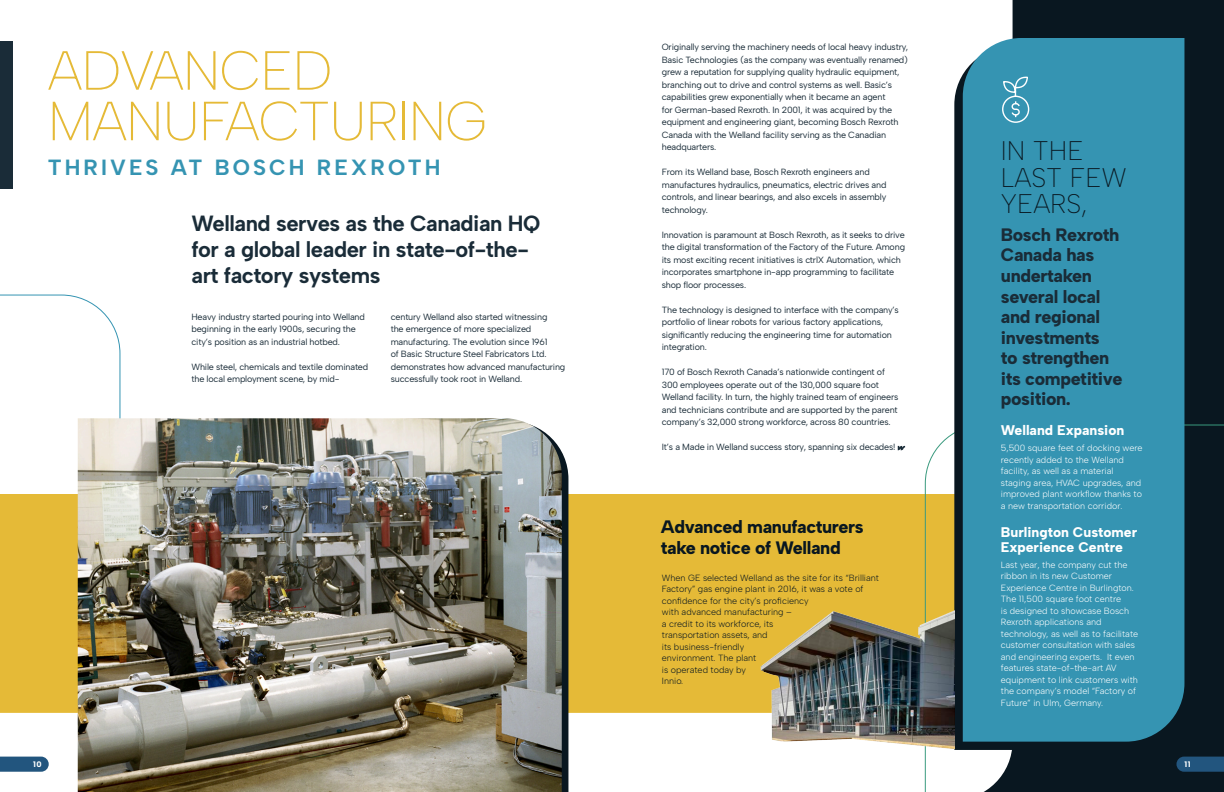
<style>
.page{position:relative;width:1224px;height:792px;background:#fff}
.page>*{position:absolute;margin:0;border:0;box-sizing:border-box;transform-origin:0 0}
.t1{font:200 55px "Albert Sans";letter-spacing:-.02em;color:#e5ba37}
.t2{font:200 26.9px/26.4px "Albert Sans";color:#091720}
.t3{font:700 22px/26px "Albert Sans";letter-spacing:-.02em;color:#1a2c38}
.t4{font:700 22px "Albert Sans";letter-spacing:.14em;color:#3594b2}
.t5{font:800 18px/20.6px "Albert Sans";letter-spacing:-.02em;color:#1a2c38}
.t6{font:800 18px/20.6px "Albert Sans";letter-spacing:-.02em;color:#091720}
.t7{font:800 14px "Albert Sans";color:#fff}
.t8{font:9px/12.5px "Albert Sans";letter-spacing:-.02em;color:#1a2c38}
.t9{font:300 9px/11.5px "Albert Sans";color:#fff}
.t10{font:300 9px/11.5px "Albert Sans";color:#091720}
.t11{font:800 8px "Albert Sans";color:#fff}
</style>
<div class="page">
<div style="left:0;top:42px;width:12px;height:147px;background:#1a2c38"></div>
<div style="left:785px;top:0;width:439px;height:792px;background:#091720"></div>
<div style="left:785px;top:0;width:228px;height:792px;background:#fff"></div>
<div style="left:568px;top:494px;width:357px;height:219px;background:#e5ba37"></div>
<svg style="left:925px;top:424px;width:299px;height:368px"></svg>
<svg style="left:954px;top:46px;width:222px;height:704px"></svg>
<div style="left:963px;top:38px;width:221px;height:704px;background:#3594b2"></div>
<svg style="left:0;top:294px;width:121px;height:498px"></svg>
<svg style="left:898px;top:446px;width:7px;height:5px"></svg>
<svg style="left:1001px;top:76px;width:29px;height:49px"></svg>
<svg style="left:1176px;top:757px;width:48px;height:15px"></svg>
<img style="left:740px;top:601px;width:214px;height:156px">
<img style="left:78px;top:418px;width:484px;height:374px">
<p class="t1" style="left:48px;top:37px;width:286px">ADVANCED</p>
<p class="t1" style="left:48px;top:88px;width:441px">MANUFACTURING</p>
<p class="t4" style="left:48px;top:154px;width:395px">THRIVES AT BOSCH REXROTH</p>
<p class="t3" style="left:191px;top:210px;width:350px">Welland serves as the Canadian HQ for a global leader in state-of-the&shy;art factory systems</p>
<p class="t8" style="left:191px;top:310px;width:175px">Heavy industry started pouring into Welland beginning in the early 1900s, securing the city’s position as an industrial hotbed.</p>
<p class="t8" style="left:191px;top:360px;width:178px">While steel, chemicals and textile dominated the local employment scene, by mid-</p>
<p class="t8" style="left:391px;top:310px;width:176px">century Welland also started witnessing<br>the emergence of more specialized manufacturing. The evolution since 1961<br>of Basic Structure Steel Fabricators Ltd. demonstrates how advanced manufacturing successfully took root in Welland.</p>
<p class="t11" style="left:33px;top:760px;width:10px">10</p>
<p class="t8" style="left:662px;top:41px;width:248px">Originally serving the machinery needs of local heavy industry, Basic Technologies (as the company was eventually renamed) grew a reputation for supplying quality hydraulic equipment, branching out to drive and control systems as well. Basic’s capabilities grew exponentially when it became an agent<br>for German-based Rexroth. In 2001, it was acquired by the equipment and engineering giant, becoming Bosch Rexroth Canada with the Welland facility serving as the Canadian headquarters.</p>
<p class="t8" style="left:662px;top:166px;width:226px">From its Welland base, Bosch Rexroth engineers and manufactures hydraulics, pneumatics, electric drives and controls, and linear bearings, and also excels in assembly technology.</p>
<p class="t8" style="left:662px;top:228px;width:245px">Innovation is paramount at Bosch Rexroth, as it seeks to drive the digital transformation of the Factory of the Future. Among its most exciting recent initiatives is ctrlX Automation, which incorporates smartphone in-app programming to facilitate shop floor processes.</p>
<p class="t8" style="left:662px;top:303px;width:239px">The technology is designed to interface with the company’s portfolio of linear robots for various factory applications, significantly reducing the engineering time for automation integration.</p>
<p class="t8" style="left:662px;top:366px;width:238px">170 of Bosch Rexroth Canada’s nationwide contingent of 300 employees operate out of the 130,000 square foot Welland facility. In turn, the highly trained team of engineers and technicians contribute and are supported by the parent company’s 32,000 strong workforce, across 80 countries.</p>
<p class="t8" style="left:662px;top:441px;width:235px">It’s a Made in Welland success story, spanning six decades!</p>
<p class="t6" style="left:661px;top:517px;width:204px">Advanced manufacturers take notice of Welland</p>
<p class="t10" style="left:662px;top:572px;width:219px">When GE selected Welland as the site for its “Brilliant<br>Factory” gas engine plant in 2016, it was a vote of confidence for the city’s proficiency<br>with advanced manufacturing –<br>a credit to its workforce, its<br>transportation assets, and<br>its business-friendly<br>environment. The plant<br>is operated today by<br>Innio.</p>
<p class="t2" style="left:1001px;top:138px;width:127px">IN THE<br>LAST FEW<br>YEARS,</p>
<p class="t5" style="left:1001px;top:224px;width:123px">Bosch Rexroth<br>Canada has undertaken several local and regional investments<br>to strengthen its competitive position.</p>
<p class="t7" style="left:1001px;top:422px;width:125px">Welland Expansion</p>
<p class="t9" style="left:1001px;top:442px;width:143px">5,500 square feet of docking were recently added to the Welland facility, as well as a material staging area, HVAC upgrades, and improved plant workflow thanks to a new transportation corridor.</p>
<p class="t7" style="left:1001px;top:523px;width:138px">Burlington Customer</p>
<p class="t7" style="left:1001px;top:538px;width:124px">Experience Centre</p>
<p class="t9" style="left:1001px;top:559px;width:139px">Last year, the company cut the ribbon in its new Customer<br>Experience Centre in Burlington.<br>The 11,500 square foot centre<br>is designed to showcase Bosch<br>Rexroth applications and technology, as well as to facilitate customer consultation with sales and engineering experts. It even features state-of-the-art AV equipment to link customers with the company’s model “Factory of<br>Future” in Ulm, Germany.</p>
<p class="t11" style="left:1184px;top:760px;width:8px">11</p>
</div>
